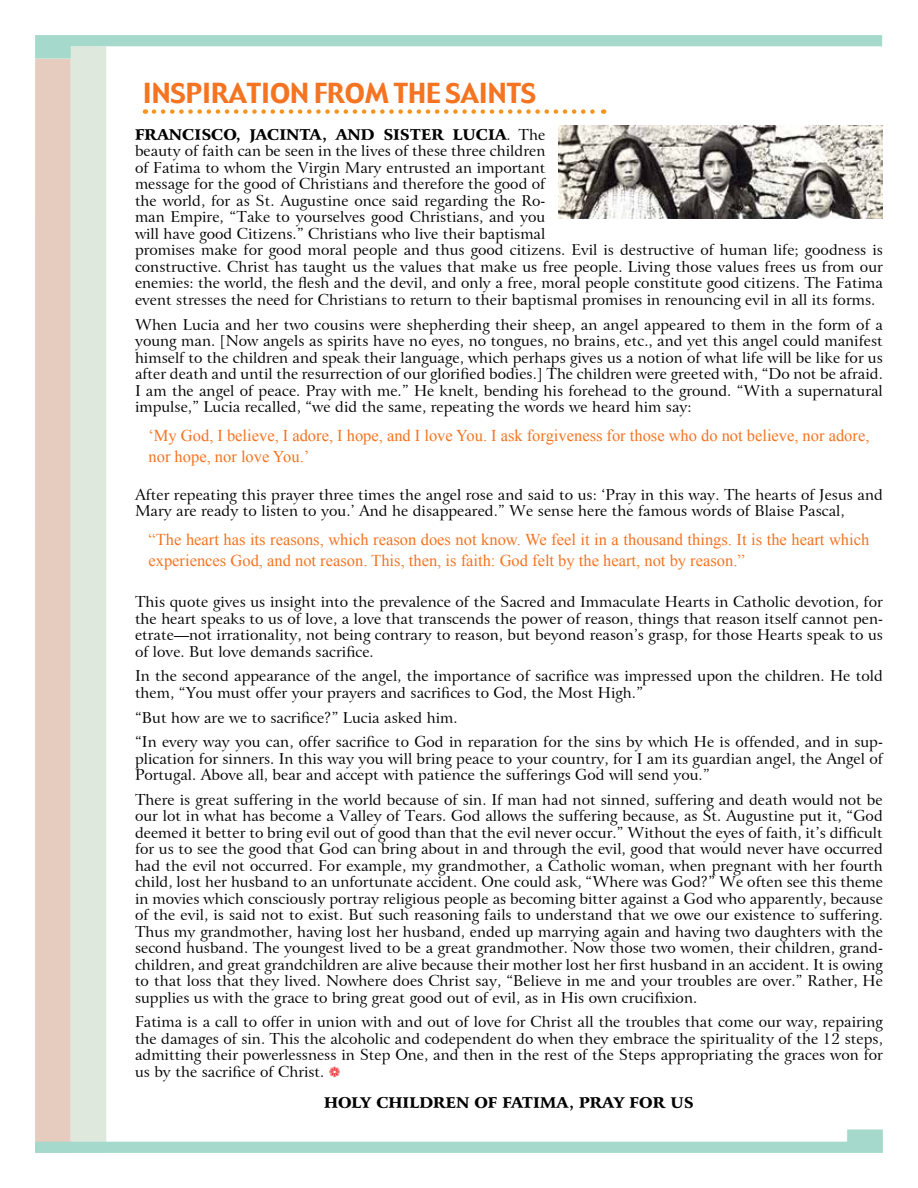
<style>
.page{position:relative;width:918px;height:1188px;background:#fff}
.page>*{position:absolute;margin:0;border:0;box-sizing:border-box;transform-origin:0 0}
.t1{font:27px "Gadget";color:#f47421}
.t2{font:16.5px/21px "Times New Roman";color:#f47421}
.t3{font:15px/16.5px "Arrus BT";color:#000}
.t4{font:900 15px "Arrus BT";color:#000}
.s1{font-weight:900}
</style>
<div class="page">
<div style="left:35px;top:59px;width:36px;height:1094px;background:#e6cbbf"></div>
<div style="left:71px;top:46px;width:35px;height:1107px;background:#dfe8dc"></div>
<svg style="left:35px;top:35px;width:847px;height:24px"></svg>
<svg style="left:35px;top:1129px;width:848px;height:24px"></svg>
<svg style="left:154px;top:109px;width:450px;height:5px"></svg>
<img style="left:559px;top:125px;width:324px;height:93px">
<h1 class="t1" style="left:143px;top:75px;width:395px">INSPIRATION FROM THE SAINTS</h1>
<p class="t3" style="left:135px;top:127px;width:749px"><span class="s1">FRANCISCO, JACINTA, AND SISTER LUCIA</span>. The<br>beauty of faith can be seen in the lives of these three children<br>of Fatima to whom the Virgin Mary entrusted an important<br>message for the good of Christians and therefore the good of<br>the world, for as St. Augustine once said regarding the Ro-<br>man Empire, “Take to yourselves good Christians, and you<br>will have good Citizens.” Christians who live their baptismal<br>promises make for good moral people and thus good citizens. Evil is destructive of human life; goodness is constructive. Christ has taught us the values that make us free people. Living those values frees us from our enemies: the world, the flesh and the devil, and only a free, moral people constitute good citizens. The Fatima event stresses the need for Christians to return to their baptismal promises in renouncing evil in all its forms.</p>
<p class="t3" style="left:135px;top:316px;width:749px;text-align:justify">When Lucia and her two cousins were shepherding their sheep, an angel appeared to them in the form of a young man. [Now angels as spirits have no eyes, no tongues, no brains, etc., and yet this angel could manifest himself to the children and speak their language, which perhaps gives us a notion of what life will be like for us after death and until the resurrection of our glorified bodies.] The children were greeted with, “Do not be afraid.<br>I am the angel of peace. Pray with me.” He knelt, bending his forehead to the ground. “With a supernatural impulse,” Lucia recalled, “we did the same, repeating the words we heard him say:</p>
<p class="t2" style="left:148px;top:425px;width:722px">‘My God, I believe, I adore, I hope, and I love You. I ask forgiveness for those who do not believe, nor adore, nor hope, nor love You.’</p>
<p class="t3" style="left:135px;top:486px;width:749px">After repeating this prayer three times the angel rose and said to us: ‘Pray in this way. The hearts of Jesus and<br>Mary are ready to listen to you.’ And he disappeared.” We sense here the famous words of Blaise Pascal,</p>
<p class="t2" style="left:148px;top:529px;width:722px">“The heart has its reasons, which reason does not know. We feel it in a thousand things. It is the heart which experiences God, and not reason. This, then, is faith: God felt by the heart, not by reason.”</p>
<p class="t3" style="left:135px;top:594px;width:749px;text-align:justify">This quote gives us insight into the prevalence of the Sacred and Immaculate Hearts in Catholic devotion, for the heart speaks to us of love, a love that transcends the power of reason, things that reason itself cannot pen&shy;etrate—not irrationality, not being contrary to reason, but beyond reason’s grasp, for those Hearts speak to us of love. But love demands sacrifice.</p>
<p class="t3" style="left:135px;top:668px;width:749px">In the second appearance of the angel, the importance of sacrifice was impressed upon the children. He told them, “You must offer your prayers and sacrifices to God, the Most High.”</p>
<p class="t3" style="left:135px;top:705px;width:749px;line-height:24.6px">“But how are we to sacrifice?” Lucia asked him.<br>“In every way you can, offer sacrifice to God in reparation for the sins by which He is offended, and in sup-</p>
<p class="t3" style="left:135px;top:750px;width:749px">plication for sinners. In this way you will bring peace to your country, for I am its guardian angel, the Angel of<br>Portugal. Above all, bear and accept with patience the sufferings God will send you.”</p>
<p class="t3" style="left:135px;top:791px;width:749px;text-align:justify">There is great suffering in the world because of sin. If man had not sinned, suffering and death would not be our lot in what has become a Valley of Tears. God allows the suffering because, as St. Augustine put it, “God deemed it better to bring evil out of good than that the evil never occur.” Without the eyes of faith, it’s difficult for us to see the good that God can bring about in and through the evil, good that would never have occurred had the evil not occurred. For example, my grandmother, a Catholic woman, when pregnant with her fourth child, lost her husband to an unfortunate accident. One could ask, “Where was God?” We often see this theme in movies which consciously portray religious people as becoming bitter against a God who apparently, because of the evil, is said not to exist. But such reasoning fails to understand that we owe our existence to suffering.<br>Thus my grandmother, having lost her husband, ended up marrying again and having two daughters with the second husband. The youngest lived to be a great grandmother. Now those two women, their children, grand&shy;children, and great grandchildren are alive because their mother lost her first husband in an accident. It is owing to that loss that they lived. Nowhere does Christ say, “Believe in me and your troubles are over.” Rather, He supplies us with the grace to bring great good out of evil, as in His own crucifixion.</p>
<p class="t3" style="left:135px;top:1014px;width:749px;text-align:justify">Fatima is a call to offer in union with and out of love for Christ all the troubles that come our way, repairing the damages of sin. This the alcoholic and codependent do when they embrace the spirituality of the 12 steps, admitting their powerlessness in Step One, and then in the rest of the Steps appropriating the graces won for us by the sacrifice of Christ.</p>
<p class="t4" style="left:324px;top:1093px;width:371px">HOLY CHILDREN OF FATIMA, PRAY FOR US</p>
</div>
